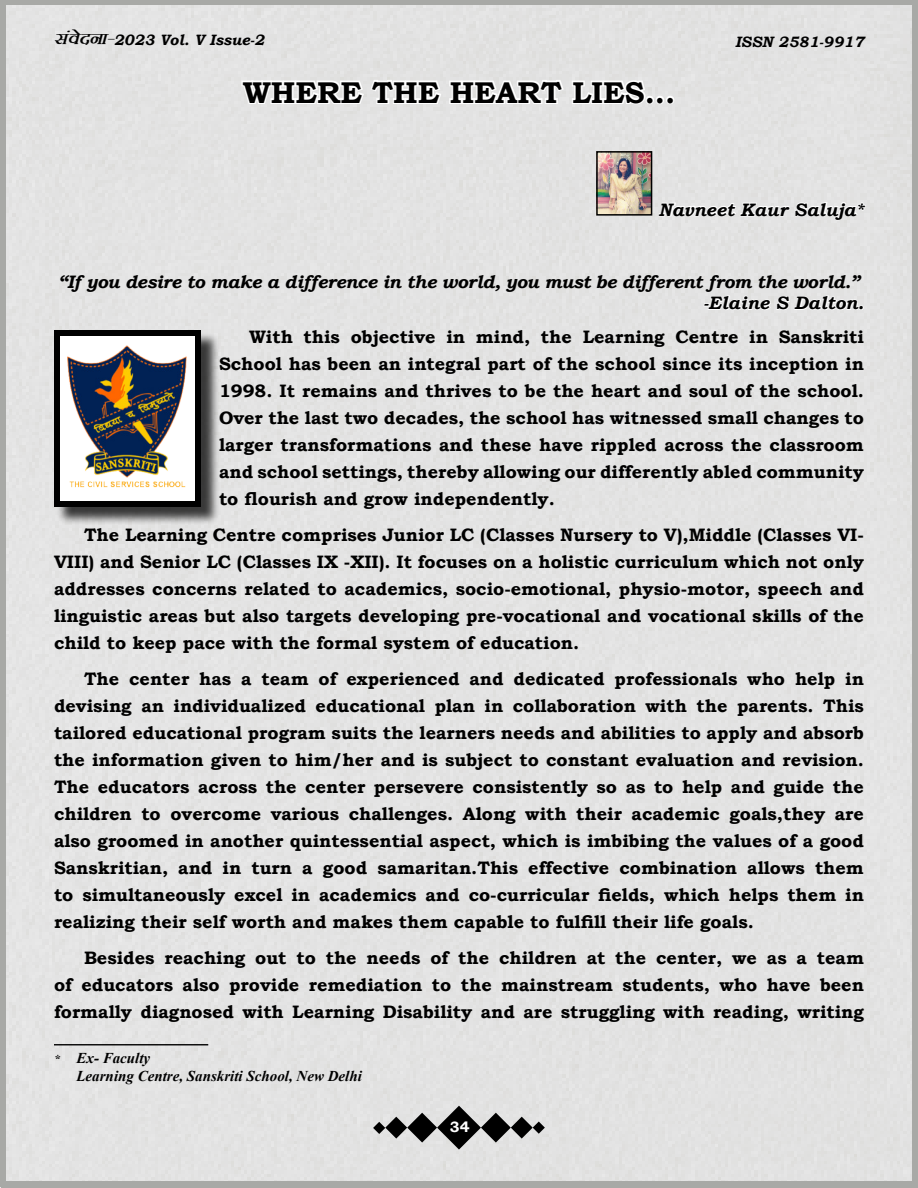
<style>
.page{position:relative;width:918px;height:1188px;background:#fff}
.page>*{position:absolute;margin:0;border:0;box-sizing:border-box;transform-origin:0 0}
.Eng__Article_Heading{font:700 30px "Bookman Old Style";color:#000}
.English_Paragrah{font:700 18px/27px "Bookman Old Style";color:#000;text-align:justify}
.English_Paragrah-2{font:italic 700 18px "Bookman Old Style";letter-spacing:-.02em;color:#000}
.English_Writer_Name{font:italic 700 18px "Bookman Old Style";color:#000}
.English_Writer_Desig{font:italic 700 15px "Times New Roman";color:#000}
.t1{font:italic 700 15px "Bookman Old Style";color:#000}
.t2{font:700 15px "Bookman Old Style";color:#fff}
.s1{font-family:"Kruti Dev 100";font-size:19.5px}
.s2{font-size:12px}
</style>
<div class="page">
<div style="left:0;top:0;width:918px;height:1187px;background:#e3e3e3"></div>
<svg style="left:373px;top:1106px;width:172px;height:44px;background:#989897"></svg>
<svg style="left:240px;top:66px;width:437px;height:44px"></svg>
<img style="left:599px;top:154px;width:50px;height:59px">
<div style="left:596px;top:151px;width:56px;height:65px;border:2px solid #000"></div>
<svg style="left:658px;top:192px;width:209px;height:35px"></svg>
<svg style="left:704px;top:292px;width:161px;height:28px"></svg>
<div style="left:56px;top:332px;width:164px;height:194px;background:#000;opacity:.75"></div>
<div style="left:57px;top:333px;width:141px;height:171px;background:#fff"></div>
<img style="left:68px;top:346px;width:119px;height:142px">
<div style="left:54px;top:330px;width:147px;height:177px;border:6px solid #000"></div>
<hr style="left:54px;top:1044px;width:154px;height:2px;background:#000">
<p class="t1" style="left:54px;top:29px;width:212px"><span class="s1">laosnuk&amp;</span>2023 Vol. V Issue-2</p>
<p class="t1" style="left:735px;top:32px;width:130px">ISSN 2581-9917</p>
<p class="Eng__Article_Heading" style="left:243px;top:71px;width:434px">WHERE THE HEART LIES...</p>
<p class="English_Writer_Name" style="left:658px;top:196px;width:207px">Navneet Kaur Saluja*</p>
<p class="English_Paragrah-2" style="left:58px;top:268px;width:803px">“If you desire to make a difference in the world, you must be different from the world.”</p>
<p class="English_Writer_Name" style="left:703px;top:290px;width:162px">-Elaine S Dalton.</p>
<p class="English_Paragrah" style="left:219px;top:323px;width:647px;text-indent:30px">With this objective in mind, the Learning Centre in Sanskriti School has been an integral part of the school since its inception in 1998. It remains and thrives to be the heart and soul of the school.<br>Over the last two decades, the school has witnessed small changes to larger transformations and these have rippled across the classroom and school settings, thereby allowing our differently abled community to flourish and grow independently.</p>
<p class="English_Paragrah" style="left:54px;top:521px;width:812px;text-indent:30px">The Learning Centre comprises Junior LC (Classes Nursery to V),Middle (Classes VI-VIII) and Senior LC (Classes IX -XII). It focuses on a holistic curriculum which not only addresses concerns related to academics, socio-emotional, physio-motor, speech and linguistic areas but also targets developing pre-vocational and vocational skills of the child to keep pace with the formal system of education.</p>
<p class="English_Paragrah" style="left:54px;top:665px;width:812px;text-indent:30px">The center has a team of experienced and dedicated professionals who help in devising an individualized educational plan in collaboration with the parents. This tailored educational program suits the learners needs and abilities to apply and absorb the information given to him/her and is subject to constant evaluation and revision.<br>The educators across the center persevere consistently so as to help and guide the children to overcome various challenges. Along with their academic goals,they are also groomed in another quintessential aspect, which is imbibing the values of a good Sanskritian, and in turn a good samaritan.This effective combination allows them to simultaneously excel in academics and co-curricular fields, which helps them in realizing their self worth and makes them capable to fulfill their life goals.</p>
<p class="English_Paragrah" style="left:54px;top:944px;width:812px;text-indent:30px">Besides reaching out to the needs of the children at the center, we as a team of educators also provide remediation to the mainstream students, who have been formally diagnosed with Learning Disability and are struggling with reading, writing</p>
<p class="English_Writer_Desig" style="left:54px;top:1048px;width:98px"><span class="s2">*</span> Ex- Faculty</p>
<p class="English_Writer_Desig" style="left:76px;top:1066px;width:287px">Learning Centre, Sanskriti School, New Delhi</p>
<p class="t2" style="left:450px;top:1116px;width:21px">34</p>
</div>
